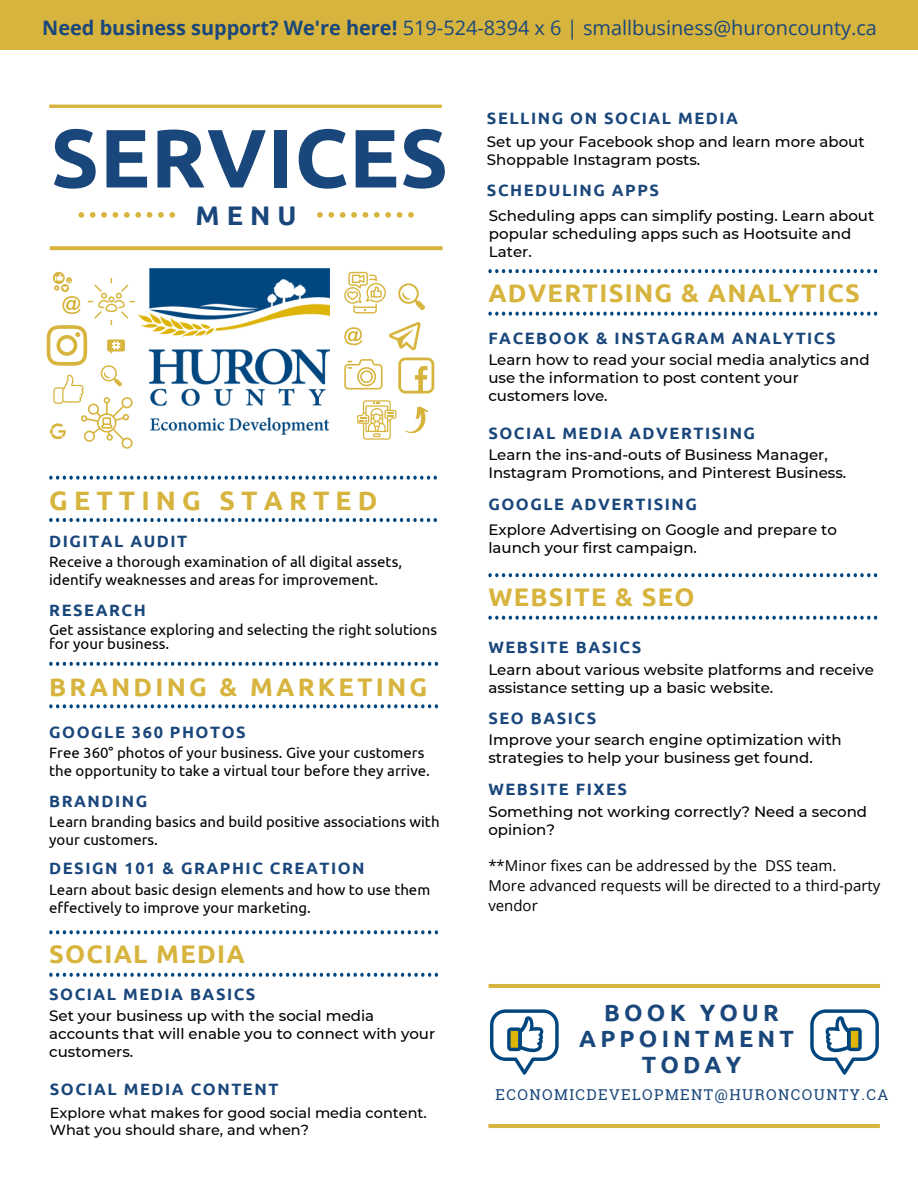
<style>
.page{position:relative;width:918px;height:1188px;background:#fff}
.page>*{position:absolute;margin:0;border:0;box-sizing:border-box;transform-origin:0 0}
.t1{font:700 82.65px "Ubuntu";letter-spacing:.01em;color:#1a477b}
.t2{font:700 26.85px "Ubuntu";color:#1a477b}
.t3{font:700 26.7px "Ubuntu";letter-spacing:.23em;color:#d7b43d}
.t4{font:700 25.5px "Ubuntu";letter-spacing:.05em;color:#d7b43d}
.t5{font:700 25.5px "Ubuntu";letter-spacing:.125em;color:#d7b43d}
.t6{font:700 23.55px/25.8px "Ubuntu";letter-spacing:.175em;color:#1a477b;text-align:center}
.t7{font:19.95px "Open Sans";color:#1a477b}
.t8{font:700 16.35px "Ubuntu";letter-spacing:.095em;color:#1a477b}
.t9{font:500 15px/18px "Montserrat";color:#000}
.t10{font:15px/18px "Ubuntu";color:#000}
.t11{font:15px/20.2px "Open Sans";color:#000}
.t12{font:15px "Roboto Slab";letter-spacing:.095em;color:#1a477b}
.t13{font:500 14.4px/17.4px "Montserrat";color:#000}
.s1{font-weight:700}
.s2{font-style:inherit}
</style>
<div class="page">
<svg style="left:49px;top:476px;width:388px;height:4px"></svg>
<svg style="left:49px;top:518px;width:388px;height:4px"></svg>
<div style="left:0;top:0;width:918px;height:50px;background:#d7b43d"></div>
<hr style="left:49px;top:105px;width:393px;height:3px;background:#d7b43d">
<svg style="left:50px;top:246px;width:393px;height:4px;background:#d8b745"></svg>
<svg style="left:78px;top:212px;width:97px;height:6px"></svg>
<svg style="left:317px;top:212px;width:97px;height:6px"></svg>
<img style="left:139px;top:269px;width:191px;height:166px">
<svg style="left:398px;top:358px;width:36px;height:36px"></svg>
<svg style="left:389px;top:322px;width:32px;height:28px"></svg>
<svg style="left:344px;top:272px;width:42px;height:41px"></svg>
<svg style="left:398px;top:283px;width:27px;height:27px"></svg>
<svg style="left:344px;top:359px;width:39px;height:30px"></svg>
<svg style="left:357px;top:400px;width:72px;height:40px"></svg>
<svg style="left:344px;top:327px;width:18px;height:18px"></svg>
<svg style="left:47px;top:272px;width:88px;height:177px"></svg>
<svg style="left:49px;top:662px;width:389px;height:4px"></svg>
<svg style="left:49px;top:704px;width:389px;height:4px"></svg>
<svg style="left:488px;top:269px;width:389px;height:4px"></svg>
<svg style="left:488px;top:312px;width:389px;height:4px"></svg>
<svg style="left:488px;top:573px;width:389px;height:4px"></svg>
<svg style="left:488px;top:616px;width:389px;height:4px"></svg>
<svg style="left:49px;top:930px;width:389px;height:4px"></svg>
<svg style="left:49px;top:973px;width:389px;height:4px"></svg>
<hr style="left:489px;top:984px;width:391px;height:4px;background:#d7b43d">
<hr style="left:488px;top:1124px;width:392px;height:4px;background:#d7b43d">
<svg style="left:490px;top:1009px;width:69px;height:66px"></svg>
<svg style="left:810px;top:1009px;width:69px;height:66px"></svg>
<p class="t7" style="left:42px;top:14px;width:836px"><span class="s1">Need business support? We're here!</span> 519-<span class="s2">524-8394 x 6</span> | smallbusiness@huroncounty.ca</p>
<p class="t1" style="left:51px;top:110px;width:399px">SERVICES</p>
<p class="t2" style="left:196px;top:200px;width:103px">MENU</p>
<p class="t3" style="left:49px;top:485px;width:330px">GETTING STARTED</p>
<p class="t8" style="left:49px;top:531px;width:140px">DIGITAL AUDIT</p>
<p class="t10" style="left:49px;top:552px;width:354px">Receive a thorough examination of all digital assets, identify weaknesses and areas for improvement.</p>
<p class="t8" style="left:49px;top:601px;width:98px">RESEARCH</p>
<p class="t10" style="left:49px;top:623px;width:389px;line-height:13.5px">Get assistance exploring and selecting the right solutions for your business.</p>
<p class="t5" style="left:49px;top:673px;width:380px">BRANDING &amp; MARKETING</p>
<p class="t8" style="left:49px;top:723px;width:198px">GOOGLE 360 PHOTOS</p>
<p class="t10" style="left:49px;top:744px;width:382px">Free 360° photos of your business. Give your customers the opportunity to take a virtual tour before they arrive.</p>
<p class="t8" style="left:49px;top:792px;width:100px">BRANDING</p>
<p class="t10" style="left:49px;top:813px;width:392px">Learn branding basics and build positive associations with your customers.</p>
<p class="t8" style="left:49px;top:859px;width:317px">DESIGN 101 &amp; GRAPHIC CREATION</p>
<p class="t10" style="left:49px;top:880px;width:383px">Learn about basic design elements and how to use them effectively to improve your marketing.</p>
<p class="t4" style="left:49px;top:939px;width:197px">SOCIAL MEDIA</p>
<p class="t8" style="left:49px;top:985px;width:208px">SOCIAL MEDIA BASICS</p>
<p class="t9" style="left:49px;top:1007px;width:388px">Set your business up with the social media accounts that will enable you to connect with your customers.</p>
<p class="t8" style="left:50px;top:1079px;width:230px">SOCIAL MEDIA CONTENT</p>
<p class="t13" style="left:50px;top:1104px;width:378px">Explore what makes for good social media content.<br>What you should share, and when?</p>
<p class="t8" style="left:487px;top:109px;width:253px">SELLING ON SOCIAL MEDIA</p>
<p class="t9" style="left:487px;top:132px;width:379px">Set up your Facebook shop and learn more about<br>Shoppable Instagram posts.</p>
<p class="t8" style="left:487px;top:181px;width:174px">SCHEDULING APPS</p>
<p class="t9" style="left:489px;top:207px;width:387px">Scheduling apps can simplify posting. Learn about popular scheduling apps such as Hootsuite and<br>Later.</p>
<p class="t4" style="left:488px;top:278px;width:373px">ADVERTISING &amp; ANALYTICS</p>
<p class="t8" style="left:488px;top:328px;width:349px">FACEBOOK &amp; INSTAGRAM ANALYTICS</p>
<p class="t9" style="left:488px;top:351px;width:383px">Learn how to read your social media analytics and use the information to post content your customers love.</p>
<p class="t8" style="left:488px;top:424px;width:268px">SOCIAL MEDIA ADVERTISING</p>
<p class="t9" style="left:488px;top:446px;width:360px">Learn the ins-and-outs of Business Manager,<br>Instagram Promotions, and Pinterest Business.</p>
<p class="t8" style="left:488px;top:495px;width:210px">GOOGLE ADVERTISING</p>
<p class="t9" style="left:488px;top:520px;width:350px">Explore Advertising on Google and prepare to launch your first campaign.</p>
<p class="t4" style="left:488px;top:582px;width:208px">WEBSITE &amp; SEO</p>
<p class="t8" style="left:488px;top:638px;width:154px">WEBSITE BASICS</p>
<p class="t9" style="left:488px;top:660px;width:387px">Learn about various website platforms and receive assistance setting up a basic website.</p>
<p class="t8" style="left:488px;top:709px;width:109px">SEO BASICS</p>
<p class="t9" style="left:488px;top:731px;width:355px">Improve your search engine optimization with strategies to help your business get found.</p>
<p class="t8" style="left:488px;top:780px;width:140px">WEBSITE FIXES</p>
<p class="t9" style="left:488px;top:802px;width:380px">Something not working correctly? Need a second</p>
<p class="t9" style="left:488px;top:820px;width:68px">opinion?</p>
<p class="t11" style="left:488px;top:855px;width:349px">**Minor fixes can be addressed by the DSS team.</p>
<p class="t11" style="left:488px;top:875px;width:394px">More advanced requests will be directed to a third-party vendor</p>
<p class="t6" style="left:579px;top:999px;width:216px">BOOK YOUR<br>APPOINTMENT</p>
<p class="t6" style="left:642px;top:1051px;width:101px">TODAY</p>
<p class="t12" style="left:496px;top:1084px;width:394px">ECONOMICDEVELOPMENT@HURONCOUNTY.CA</p>
</div>
